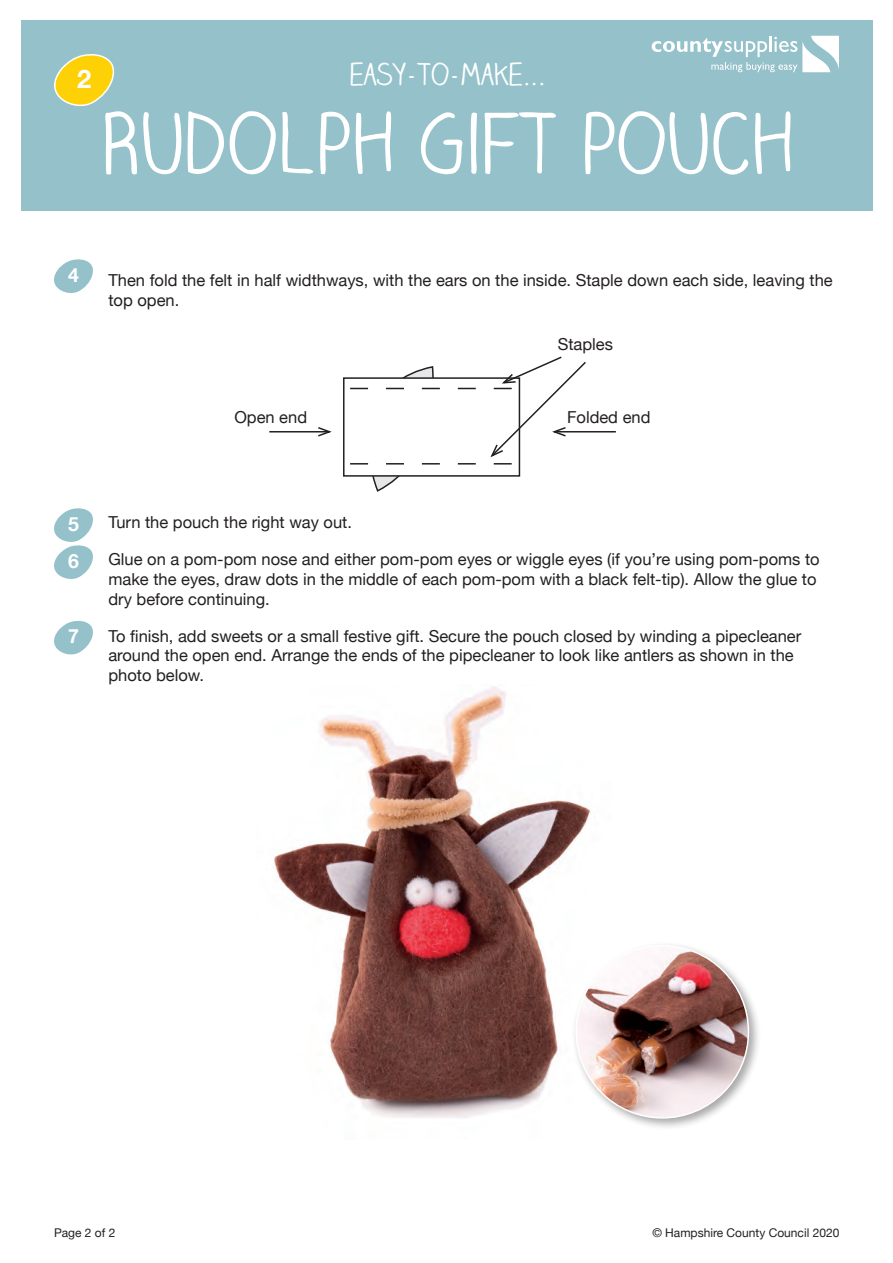
<style>
.page{position:relative;width:893px;height:1263px;background:#fff}
.page>*{position:absolute;margin:0;border:0;box-sizing:border-box;transform-origin:0 0}
.t1{font:82.5px "Claire Hand";color:#fff}
.t2{font:30px "Claire Hand";color:#fff}
.t3{font:700 25.5px "Helvetica Neue";color:#fff}
.t4{font:700 19.5px "Helvetica Neue";color:#fff}
.t5{font:16.5px/19.8px "Helvetica Neue";color:#231f20}
.t6{font:12px "Helvetica Neue";color:#231f20}
</style>
<div class="page">
<div style="left:21px;top:20px;width:852px;height:190px;background:#94c1ca"></div>
<svg style="left:652px;top:36px;width:187px;height:36px"></svg>
<svg style="left:54px;top:620px;width:39px;height:35px"></svg>
<svg style="left:54px;top:54px;width:60px;height:52px"></svg>
<img style="left:274px;top:686px;width:317px;height:432px">
<div style="left:571px;top:941px;width:191px;height:190px;background:#231f20;opacity:.39"></div>
<img style="left:576px;top:946px;width:172px;height:172px;border-radius:86px">
<hr style="left:269px;top:431px;width:60px;height:1px;background:#231f20">
<svg style="left:316px;top:427px;width:16px;height:10px"></svg>
<hr style="left:554px;top:431px;width:62px;height:1px;background:#231f20">
<svg style="left:346px;top:356px;width:241px;height:136px"></svg>
<svg style="left:54px;top:259px;width:39px;height:34px"></svg>
<svg style="left:54px;top:508px;width:39px;height:71px"></svg>
<h3 class="t3" style="left:77px;top:59px;width:16px">2</h3>
<h2 class="t2" style="left:350px;top:55px;width:197px">EASY-TO-MAKE...</h2>
<h1 class="t1" style="left:101px;top:91px;width:695px">RUDOLPH GIFT POUCH</h1>
<p class="t4" style="left:68px;top:260px;width:12px">4</p>
<p class="t5" style="left:108px;top:271px;width:726px">Then fold the felt in half widthways, with the ears on the inside. Staple down each side, leaving the top open.</p>
<p class="t5" style="left:558px;top:335px;width:57px">Staples</p>
<p class="t5" style="left:234px;top:408px;width:74px">Open end</p>
<p class="t5" style="left:567px;top:408px;width:85px">Folded end</p>
<p class="t4" style="left:68px;top:508px;width:12px">5</p>
<p class="t4" style="left:68px;top:546px;width:12px">6</p>
<p class="t4" style="left:68px;top:621px;width:12px">7</p>
<p class="t5" style="left:108px;top:513px;width:245px">Turn the pouch the right way out.</p>
<p class="t5" style="left:108px;top:550px;width:713px">Glue on a pom-pom nose and either pom-pom eyes or wiggle eyes (if you’re using pom-poms to make the eyes, draw dots in the middle of each pom-pom with a black felt-tip). Allow the glue to dry before continuing.</p>
<p class="t5" style="left:108px;top:627px;width:694px">To finish, add sweets or a small festive gift. Secure the pouch closed by winding a pipecleaner around the open end. Arrange the ends of the pipecleaner to look like antlers as shown in the photo below.</p>
<p class="t6" style="left:54px;top:1224px;width:63px">Page 2 of 2</p>
<p class="t6" style="left:652px;top:1224px;width:188px">© Hampshire County Council 2020</p>
</div>
